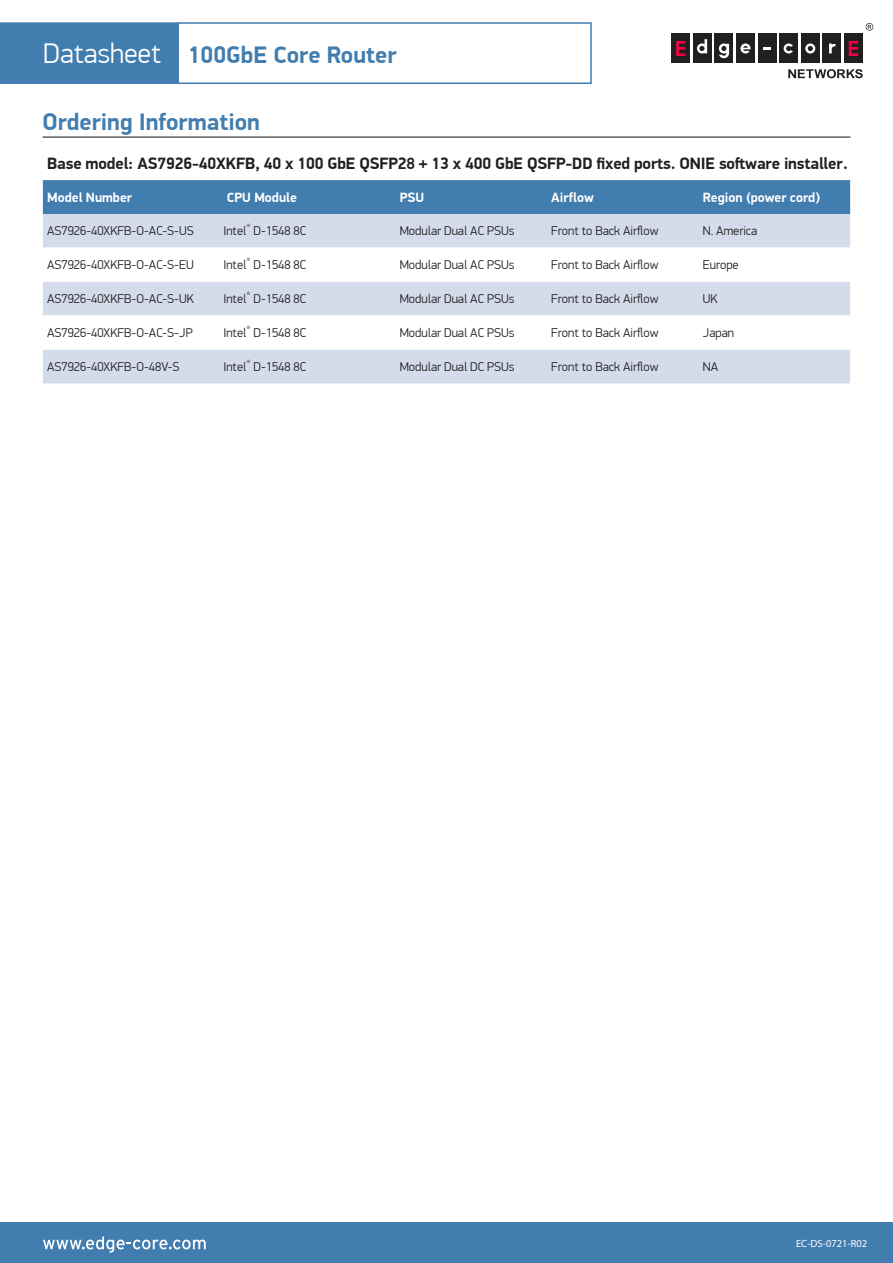
<style>
.page{position:relative;width:893px;height:1263px;background:#fff}
.page>*{position:absolute;margin:0;border:0;box-sizing:border-box;transform-origin:0 0}
.t1{font:700 24px "PF Din Display Pro";color:#427daf}
.t2{font:700 16.5px "PF Din Display Pro";letter-spacing:-.01em;color:#231f20}
.t3{font:700 13.5px "PF Din Display Pro";color:#fff}
.t4{font:300 12.75px "PF Din Display Pro";color:#231f20}
.t5{font:10.5px "Myriad Pro";color:#fff}
.t6{font:300 7.5px "PF Din Display Pro";color:#231f20}
.s1{font-weight:300;font-size:28.5px;color:#fff}
</style>
<div class="page">
<div style="left:0;top:1223px;width:893px;height:40px;background:#427daf"></div>
<svg style="left:43px;top:1236px;width:163px;height:17px"></svg>
<div style="left:671px;top:34px;width:19px;height:29px;background:#221f21"></div>
<div style="left:693px;top:34px;width:19px;height:29px;background:#221f21"></div>
<div style="left:715px;top:34px;width:18px;height:29px;background:#221f21"></div>
<div style="left:736px;top:34px;width:19px;height:29px;background:#221f21"></div>
<div style="left:758px;top:34px;width:18px;height:29px;background:#221f21"></div>
<div style="left:779px;top:34px;width:19px;height:29px;background:#221f21"></div>
<div style="left:801px;top:34px;width:19px;height:29px;background:#221f21"></div>
<div style="left:823px;top:34px;width:18px;height:29px;background:#221f21"></div>
<svg style="left:676px;top:41px;width:9px;height:15px"></svg>
<div style="left:844px;top:34px;width:19px;height:29px;background:#221f21"></div>
<svg style="left:849px;top:41px;width:9px;height:15px"></svg>
<svg style="left:764px;top:47px;width:7px;height:3px"></svg>
<svg style="left:697px;top:39px;width:10px;height:15px"></svg>
<svg style="left:805px;top:43px;width:10px;height:11px"></svg>
<svg style="left:829px;top:43px;width:6px;height:10px"></svg>
<svg style="left:784px;top:43px;width:9px;height:11px"></svg>
<svg style="left:719px;top:43px;width:10px;height:15px"></svg>
<svg style="left:788px;top:69px;width:75px;height:9px"></svg>
<svg style="left:740px;top:44px;width:11px;height:10px"></svg>
<svg style="left:866px;top:23px;width:7px;height:8px"></svg>
<div style="left:0;top:22px;width:179px;height:62px;background:#427daf;border:1px solid #427daf"></div>
<div style="left:177px;top:22px;width:415px;height:62px;border:2px solid #427daf"></div>
<hr style="left:43px;top:136px;width:807px;height:2px;background:#57585a">
<div style="left:43px;top:180px;width:807px;height:34px;background:#427daf"></div>
<div style="left:43px;top:214px;width:807px;height:169px;background:#d4dcec"></div>
<svg style="left:43px;top:248px;width:807px;height:101px"></svg>
<h1 class="t1" style="left:43px;top:40px;width:355px"><span class="s1">Datasheet</span> 100GbE Core Router</h1>
<h1 class="t1" style="left:43px;top:107px;width:219px">Ordering Information</h1>
<p class="t2" style="left:47px;top:153px;width:802px">Base model: AS7926-40XKFB, 40 x 100 GbE QSFP28 + 13 x 400 GbE QSFP-DD fixed ports. ONIE soſtware installer.</p>
<p class="t3" style="left:47px;top:189px;width:86px">Model Number</p>
<p class="t3" style="left:227px;top:189px;width:72px">CPU Module</p>
<p class="t3" style="left:400px;top:189px;width:26px">PSU</p>
<p class="t3" style="left:551px;top:189px;width:44px">Airflow</p>
<p class="t3" style="left:703px;top:189px;width:119px">Region (power cord)</p>
<p class="t4" style="left:47px;top:224px;width:148px">AS7926-40XKFB-O-AC-S-US</p>
<p class="t4" style="left:223px;top:224px;width:25px">Intel</p>
<p class="t6" style="left:247px;top:222px;width:6px">®</p>
<p class="t4" style="left:253px;top:224px;width:54px">D-1548 8C</p>
<p class="t4" style="left:400px;top:224px;width:116px">Modular Dual AC PSUs</p>
<p class="t4" style="left:551px;top:224px;width:109px">Front to Back Airflow</p>
<p class="t4" style="left:703px;top:224px;width:56px">N. America</p>
<p class="t6" style="left:247px;top:256px;width:6px">®</p>
<p class="t4" style="left:253px;top:257px;width:54px">D-1548 8C</p>
<p class="t4" style="left:400px;top:257px;width:116px">Modular Dual AC PSUs</p>
<p class="t4" style="left:551px;top:257px;width:109px">Front to Back Airflow</p>
<p class="t4" style="left:703px;top:257px;width:37px">Europe</p>
<p class="t4" style="left:47px;top:257px;width:148px">AS7926-40XKFB-O-AC-S-EU</p>
<p class="t4" style="left:223px;top:257px;width:25px">Intel</p>
<p class="t6" style="left:247px;top:290px;width:6px">®</p>
<p class="t4" style="left:253px;top:291px;width:54px">D-1548 8C</p>
<p class="t4" style="left:400px;top:291px;width:116px">Modular Dual AC PSUs</p>
<p class="t4" style="left:551px;top:291px;width:109px">Front to Back Airflow</p>
<p class="t4" style="left:703px;top:291px;width:16px">UK</p>
<p class="t4" style="left:47px;top:291px;width:148px">AS7926-40XKFB-O-AC-S-UK</p>
<p class="t4" style="left:223px;top:291px;width:25px">Intel</p>
<p class="t6" style="left:247px;top:324px;width:6px">®</p>
<p class="t4" style="left:253px;top:325px;width:54px">D-1548 8C</p>
<p class="t4" style="left:400px;top:325px;width:116px">Modular Dual AC PSUs</p>
<p class="t4" style="left:551px;top:325px;width:109px">Front to Back Airflow</p>
<p class="t4" style="left:703px;top:325px;width:33px">Japan</p>
<p class="t4" style="left:47px;top:325px;width:147px">AS7926-40XKFB-O-AC-S-JP</p>
<p class="t4" style="left:223px;top:325px;width:25px">Intel</p>
<p class="t6" style="left:247px;top:358px;width:6px">®</p>
<p class="t4" style="left:253px;top:359px;width:54px">D-1548 8C</p>
<p class="t4" style="left:400px;top:359px;width:116px">Modular Dual DC PSUs</p>
<p class="t4" style="left:551px;top:359px;width:109px">Front to Back Airflow</p>
<p class="t4" style="left:703px;top:359px;width:17px">NA</p>
<p class="t4" style="left:47px;top:359px;width:134px">AS7926-40XKFB-O-48V-S</p>
<p class="t4" style="left:223px;top:359px;width:25px">Intel</p>
<p class="t5" style="left:796px;top:1237px;width:73px">EC-DS-0721-R02</p>
</div>
